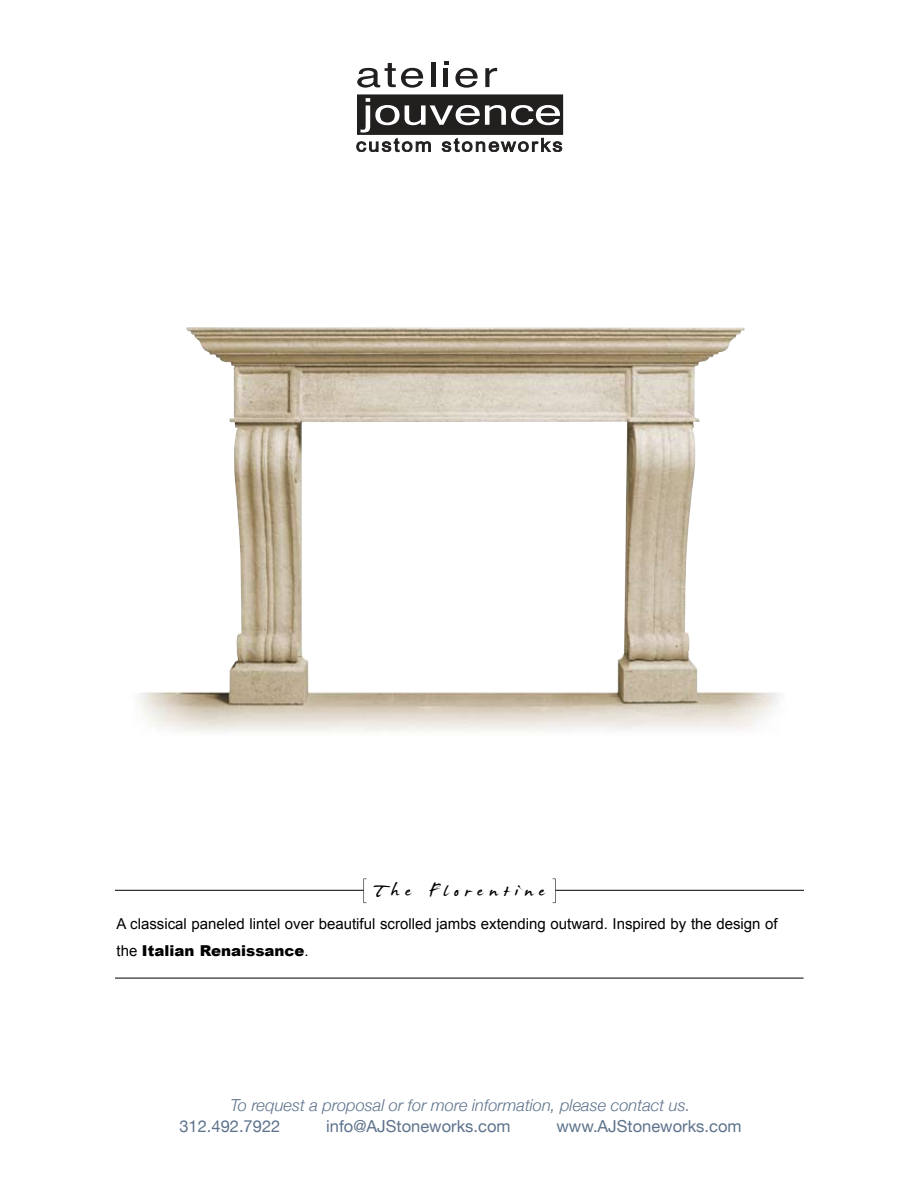
<style>
.page{position:relative;width:918px;height:1188px;background:#fff}
.page>*{position:absolute;margin:0;border:0;box-sizing:border-box;transform-origin:0 0}
.t1{font:27px "James Fajardo";letter-spacing:.2em;color:#000;scale:1.1 1}
.t2{font:italic 300 16.5px "Helvetica Neue";color:#5d728b}
.t3{font:16.5px "Helvetica Neue";color:#5d728b}
.t4{font:15px/27px "Arial";color:#000}
.s1{font-weight:900}
</style>
<div class="page">
<svg style="left:357px;top:94px;width:206px;height:58px"></svg>
<svg style="left:455px;top:68px;width:23px;height:20px"></svg>
<svg style="left:357px;top:63px;width:66px;height:25px"></svg>
<svg style="left:444px;top:62px;width:4px;height:3px"></svg>
<hr style="left:444px;top:68px;width:4px;height:19px;background:#221f1f">
<hr style="left:431px;top:63px;width:4px;height:24px;background:#221f1f">
<svg style="left:485px;top:67px;width:12px;height:20px"></svg>
<img style="left:139px;top:327px;width:640px;height:405px">
<hr style="left:85px;top:890px;width:279px;height:1px;background:#000">
<svg style="left:363px;top:879px;width:4px;height:24px"></svg>
<hr style="left:115px;top:978px;width:689px;height:1px;background:#000">
<hr style="left:555px;top:890px;width:278px;height:1px;background:#000">
<svg style="left:553px;top:879px;width:3px;height:24px"></svg>
<div style="left:5px;top:878px;width:110px;height:22px;background:#fff"></div>
<div style="left:804px;top:878px;width:110px;height:22px;background:#fff"></div>
<h1 class="t1" style="left:373px;top:877px;width:158px">The Florentine</h1>
<p class="t4" style="left:117px;top:910px;width:663px">A classical paneled lintel over beautiful scrolled jambs extending outward. Inspired by the design of the <span class="s1">Italian Renaissance</span>.</p>
<p class="t2" style="left:231px;top:1095px;width:461px">To request a proposal or for more information, please contact us.</p>
<p class="t3" style="left:179px;top:1116px;width:102px">312.492.7922</p>
<p class="t3" style="left:326px;top:1116px;width:186px">info@AJStoneworks.com</p>
<p class="t3" style="left:556px;top:1116px;width:187px">www.AJStoneworks.com</p>
</div>
